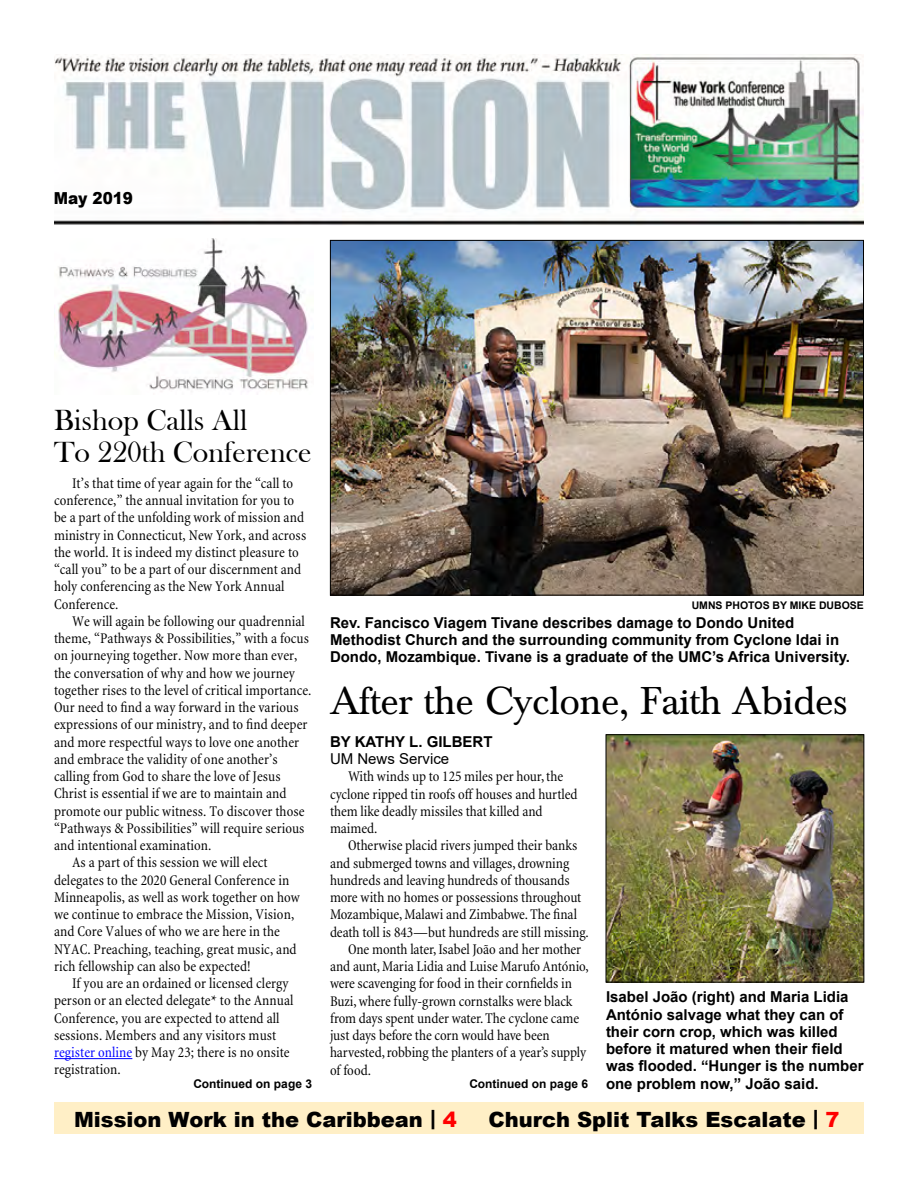
<style>
.page{position:relative;width:918px;height:1188px;background:#fff}
.page>*{position:absolute;margin:0;border:0;box-sizing:border-box;transform-origin:0 0}
.t1{font:40.5px "Baskerville";color:#000}
.t2{font:30px/31.5px "Bask Old Face";color:#000}
.t3{font:900 21px "Arial";color:#000}
.t4{font:900 16.5px "Arial";color:#000;scale:.92 1}
.t5{font:condensed 15px/17.2px "Minion";letter-spacing:.005em;color:#000}
.t6{font:700 15px/17.2px "Arial";color:#000}
.t7{font:15px "Arial";color:#000}
.t8{font:700 12px "Arial";color:#000}
.t9{font:700 10.5px "Arial";color:#000}
.s1{color:#00f}
.s2{color:#f00}
</style>
<div class="page">
<img style="left:54px;top:54px;width:810px;height:171px">
<div style="left:54px;top:1102px;width:810px;height:32px;background:#ffefc6"></div>
<img style="left:58px;top:238px;width:250px;height:154px">
<img style="left:332px;top:242px;width:530px;height:352px">
<img style="left:608px;top:736px;width:254px;height:244px">
<div style="left:606px;top:734px;width:258px;height:248px;border:1px solid #000"></div>
<hr style="left:54px;top:1058px;width:78px;height:1px;background:#00f">
<p class="t4" style="left:54px;top:187px;width:88px">May 2019</p>
<h2 class="t2" style="left:54px;top:405px;width:259px">Bishop Calls All<br>To 220th Conference</h2>
<p class="t5" style="left:54px;top:475px;width:254px;text-indent:18px">It’s that time of year again for the “call to conference,” the annual invitation for you to be a part of the unfolding work of mission and ministry in Connecticut, New York, and across the world. It is indeed my distinct pleasure to “call you” to be a part of our discernment and holy conferencing as the New York Annual Conference.</p>
<p class="t5" style="left:72px;top:613px;width:234px">We will again be following our quadrennial</p>
<p class="t5" style="left:54px;top:630px;width:257px">theme, “Pathways &amp; Possibilities,” with a focus</p>
<p class="t5" style="left:54px;top:647px;width:245px">on journeying together. Now more than ever,</p>
<p class="t5" style="left:54px;top:665px;width:243px">the conversation of why and how we journey</p>
<p class="t5" style="left:54px;top:682px;width:259px">together rises to the level of critical importance.</p>
<p class="t5" style="left:54px;top:699px;width:246px">Our need to find a way forward in the various</p>
<p class="t5" style="left:54px;top:716px;width:255px">expressions of our ministry, and to find deeper</p>
<p class="t5" style="left:54px;top:734px;width:247px">and more respectful ways to love one another</p>
<p class="t5" style="left:54px;top:751px;width:225px">and embrace the validity of one another’s</p>
<p class="t5" style="left:54px;top:768px;width:228px">calling from God to share the love of Jesus</p>
<p class="t5" style="left:54px;top:785px;width:234px">Christ is essential if we are to maintain and</p>
<p class="t5" style="left:54px;top:803px;width:252px">promote our public witness. To discover those</p>
<p class="t5" style="left:54px;top:820px;width:252px">“Pathways &amp; Possibilities” will require serious</p>
<p class="t5" style="left:54px;top:837px;width:159px">and intentional examination.</p>
<p class="t5" style="left:72px;top:854px;width:197px">As a part of this session we will elect</p>
<p class="t5" style="left:54px;top:872px;width:237px">delegates to the 2020 General Conference in</p>
<p class="t5" style="left:54px;top:889px;width:247px">Minneapolis, as well as work together on how</p>
<p class="t5" style="left:54px;top:906px;width:242px">we continue to embrace the Mission, Vision,</p>
<p class="t5" style="left:54px;top:923px;width:228px">and Core Values of who we are here in the</p>
<p class="t5" style="left:54px;top:941px;width:244px">NYAC. Preaching, teaching, great music, and</p>
<p class="t5" style="left:54px;top:958px;width:198px">rich fellowship can also be expected!</p>
<p class="t5" style="left:72px;top:975px;width:218px">If you are an ordained or licensed clergy</p>
<p class="t5" style="left:54px;top:992px;width:241px">person or an elected delegate* to the Annual</p>
<p class="t5" style="left:54px;top:1010px;width:227px">Conference, you are expected to attend all</p>
<p class="t5" style="left:54px;top:1027px;width:224px">sessions. Members and any visitors must</p>
<p class="t5" style="left:54px;top:1044px;width:237px"><span class="s1">register online</span> by May 23; there is no onsite</p>
<p class="t5" style="left:54px;top:1061px;width:68px">registration.</p>
<p class="t8" style="left:193px;top:1076px;width:120px">Continued on page 3</p>
<p class="t8" style="left:469px;top:1075px;width:120px">Continued on page 6</p>
<p class="t9" style="left:692px;top:598px;width:174px">UMNS PHOTOS BY MIKE DUBOSE</p>
<p class="t6" style="left:330px;top:614px;width:522px">Rev. Fancisco Viagem Tivane describes damage to Dondo United<br>Methodist Church and the surrounding community from Cyclone Idai in<br>Dondo, Mozambique. Tivane is a graduate of the UMC’s Africa University.</p>
<h1 class="t1" style="left:330px;top:679px;width:519px">After the Cyclone, Faith Abides</h1>
<p class="t6" style="left:330px;top:733px;width:164px">BY KATHY L. GILBERT</p>
<p class="t7" style="left:330px;top:748px;width:121px">UM News Service</p>
<p class="t5" style="left:330px;top:768px;width:249px;text-indent:18px">With winds up to 125 miles per hour, the cyclone ripped tin roofs off houses and hurtled them like deadly missiles that killed and maimed.</p>
<p class="t5" style="left:348px;top:837px;width:231px">Otherwise placid rivers jumped their banks</p>
<p class="t5" style="left:330px;top:855px;width:241px">and submerged towns and villages, drowning</p>
<p class="t5" style="left:330px;top:872px;width:241px">hundreds and leaving hundreds of thousands</p>
<p class="t5" style="left:330px;top:889px;width:253px">more with no homes or possessions throughout</p>
<p class="t5" style="left:330px;top:906px;width:249px">Mozambique, Malawi and Zimbabwe. The final</p>
<p class="t5" style="left:330px;top:924px;width:260px">death toll is 843—but hundreds are still missing.</p>
<p class="t5" style="left:348px;top:941px;width:235px">One month later, Isabel João and her mother</p>
<p class="t5" style="left:330px;top:958px;width:260px">and aunt, Maria Lidia and Luise Marufo António,</p>
<p class="t5" style="left:330px;top:975px;width:244px">were scavenging for food in their cornfields in</p>
<p class="t5" style="left:330px;top:993px;width:244px">Buzi, where fully-grown cornstalks were black</p>
<p class="t5" style="left:330px;top:1010px;width:251px">from days spent under water. The cyclone came</p>
<p class="t5" style="left:330px;top:1027px;width:221px">just days before the corn would have been</p>
<p class="t5" style="left:330px;top:1044px;width:258px">harvested, robbing the planters of a year’s supply</p>
<p class="t5" style="left:330px;top:1062px;width:43px">of food.</p>
<p class="t6" style="left:606px;top:989px;width:259px">Isabel João (right) and Maria Lidia<br>António salvage what they can of their corn crop, which was killed before it matured when their field was flooded. “Hunger is the number one problem now,” João said.</p>
<h3 class="t3" style="left:74px;top:1104px;width:384px">Mission Work in the Caribbean | <span class="s2">4</span></h3>
<h3 class="t3" style="left:488px;top:1104px;width:353px">Church Split Talks Escalate | <span class="s2">7</span></h3>
</div>
